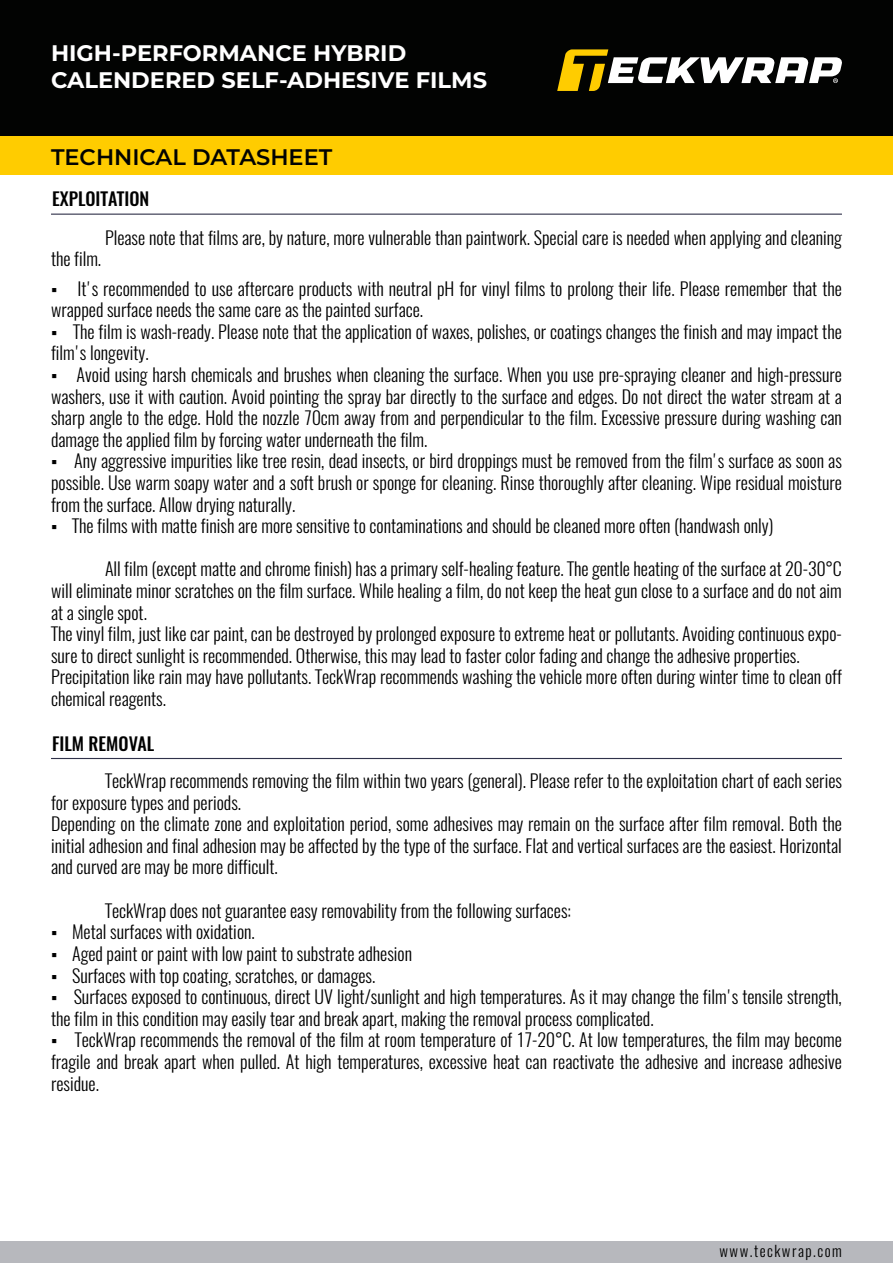
<style>
.page{position:relative;width:893px;height:1263px;background:#fff}
.page>*{position:absolute;margin:0;border:0;box-sizing:border-box;transform-origin:0 0}
.t1{font:700 22.5px/27px "Montserrat";color:#fff}
.t2{font:600 22.5px "Montserrat";color:#020302}
.t3{font:300 18px/21.6px "Oswald";color:#000}
.t4{font:500 18px "Oswald";color:#000}
.t5{font:300 15px "Oswald";letter-spacing:.1em;color:#000}
.s1{font-family:"Arial";font-weight:400}
</style>
<div class="page">
<div style="left:0;top:0;width:893px;height:136px;background:#020302"></div>
<div style="left:0;top:136px;width:893px;height:38px;background:#fc0"></div>
<div style="left:0;top:1242px;width:893px;height:21px;background:#b7b8bd"></div>
<hr style="left:51px;top:214px;width:791px;height:1px;background:#30324a">
<hr style="left:51px;top:758px;width:791px;height:1px;background:#30324a">
<svg style="left:557px;top:49px;width:285px;height:42px"></svg>
<p class="t1" style="left:51px;top:39px;width:437px">HIGH-PERFORMANCE HYBRID<br>CALENDERED SELF-ADHESIVE FILMS</p>
<p class="t2" style="left:51px;top:142px;width:283px">TECHNICAL DATASHEET</p>
<p class="t4" style="left:52px;top:187px;width:99px">EXPLOITATION</p>
<p class="t3" style="left:105px;top:226px;width:738px">Please note that films are, by nature, more vulnerable than paintwork. Special care is needed when applying and cleaning</p>
<p class="t3" style="left:51px;top:248px;width:52px">the film.</p>
<p class="t3" style="left:51px;top:278px;width:792px"><span class="s1">▪</span> It's recommended to use aftercare products with neutral pH for vinyl films to prolong their life. Please remember that the wrapped surface needs the same care as the painted surface.</p>
<p class="t3" style="left:51px;top:321px;width:792px"><span class="s1">▪</span> The film is wash-ready. Please note that the application of waxes, polishes, or coatings changes the finish and may impact the film's longevity.</p>
<p class="t3" style="left:51px;top:364px;width:792px;text-align:justify"><span class="s1">▪</span> Avoid using harsh chemicals and brushes when cleaning the surface. When you use pre-spraying cleaner and high-pressure washers, use it with caution. Avoid pointing the spray bar directly to the surface and edges. Do not direct the water stream at a sharp angle to the edge. Hold the nozzle 70cm away from and perpendicular to the film. Excessive pressure during washing can damage the applied film by forcing water underneath the film.</p>
<p class="t3" style="left:51px;top:450px;width:792px;text-align:justify"><span class="s1">▪</span> Any aggressive impurities like tree resin, dead insects, or bird droppings must be removed from the film's surface as soon as possible. Use warm soapy water and a soft brush or sponge for cleaning. Rinse thoroughly after cleaning. Wipe residual moisture from the surface. Allow drying naturally.</p>
<p class="t3" style="left:51px;top:515px;width:724px"><span class="s1">▪</span> The films with matte finish are more sensitive to contaminations and should be cleaned more often (handwash only)</p>
<p class="t3" style="left:51px;top:558px;width:792px;text-indent:54px">All film (except matte and chrome finish) has a primary self-healing feature. The gentle heating of the surface at 20-30°C will eliminate minor scratches on the film surface. While healing a film, do not keep the heat gun close to a surface and do not aim at a single spot.<br>The vinyl film, just like car paint, can be destroyed by prolonged exposure to extreme heat or pollutants. Avoiding continuous expo&shy;sure to direct sunlight is recommended. Otherwise, this may lead to faster color fading and change the adhesive properties.<br>Precipitation like rain may have pollutants. TeckWrap recommends washing the vehicle more often during winter time to clean off chemical reagents.</p>
<p class="t4" style="left:52px;top:731px;width:104px">FILM REMOVAL</p>
<p class="t3" style="left:51px;top:770px;width:792px;text-indent:54px">TeckWrap recommends removing the film within two years (general). Please refer to the exploitation chart of each series for exposure types and periods.<br>Depending on the climate zone and exploitation period, some adhesives may remain on the surface after film removal. Both the initial adhesion and final adhesion may be affected by the type of the surface. Flat and vertical surfaces are the easiest. Horizontal and curved are may be more difficult.</p>
<p class="t3" style="left:105px;top:900px;width:467px">TeckWrap does not guarantee easy removability from the following surfaces:</p>
<p class="t3" style="left:51px;top:921px;width:205px"><span class="s1">▪</span> Metal surfaces with oxidation.</p>
<p class="t3" style="left:51px;top:943px;width:363px"><span class="s1">▪</span> Aged paint or paint with low paint to substrate adhesion</p>
<p class="t3" style="left:51px;top:964px;width:326px"><span class="s1">▪</span> Surfaces with top coating, scratches, or damages.</p>
<p class="t3" style="left:51px;top:986px;width:792px"><span class="s1">▪</span> Surfaces exposed to continuous, direct UV light/sunlight and high temperatures. As it may change the film's tensile strength, the film in this condition may easily tear and break apart, making the removal process complicated.</p>
<p class="t3" style="left:51px;top:1029px;width:792px;text-align:justify"><span class="s1">▪</span> TeckWrap recommends the removal of the film at room temperature of 17-20°C. At low temperatures, the film may become fragile and break apart when pulled. At high temperatures, excessive heat can reactivate the adhesive and increase adhesive residue.</p>
<p class="t5" style="left:719px;top:1241px;width:124px">www.teckwrap.com</p>
</div>
